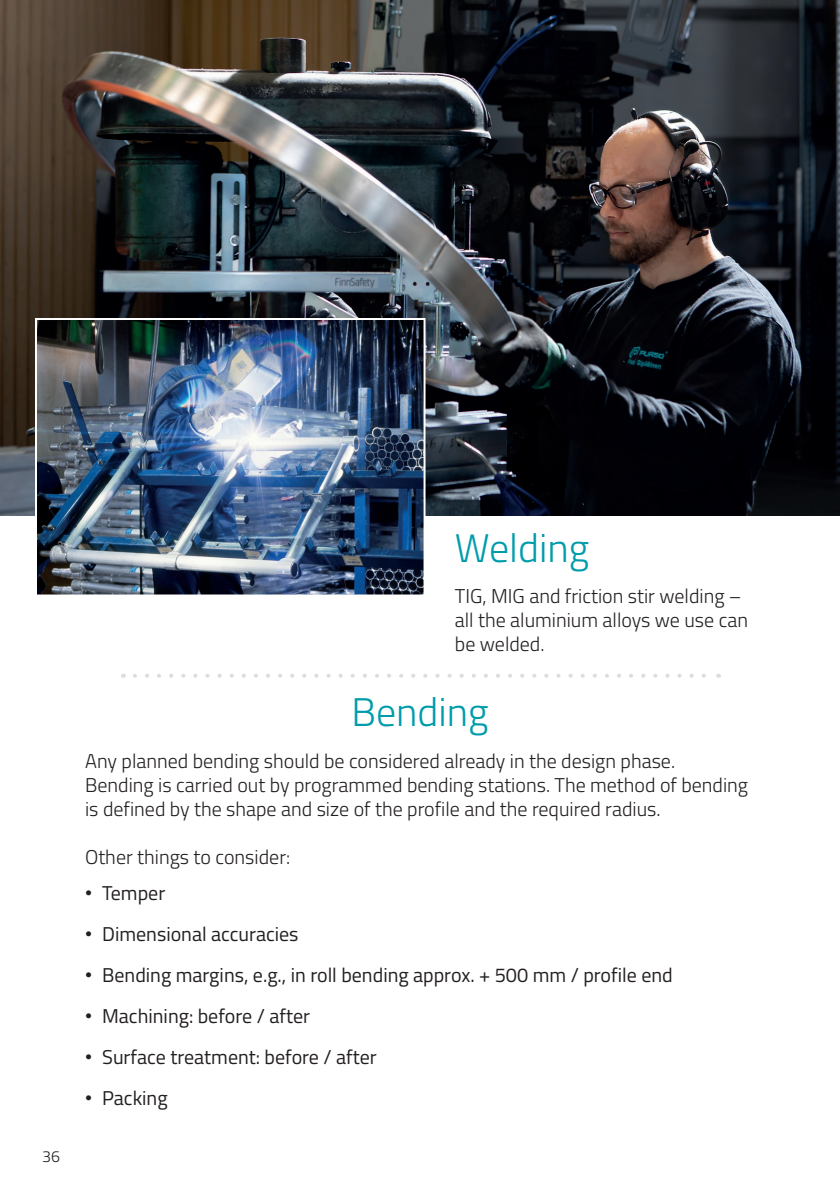
<style>
.page{position:relative;width:840px;height:1191px;background:#fff}
.page>*{position:absolute;margin:0;border:0;box-sizing:border-box;transform-origin:0 0}
.t1{font:300 40px "Titillium";color:#009cac}
.t2{font:300 20px/24px "Titillium";color:#231f20}
.t3{font:20px "Titillium Web";color:#231f20}
.t4{font:300 16px "Titillium";color:#231f20}
.s1{font-family:"Arial"}
</style>
<div class="page">
<img style="left:0;top:0;width:839px;height:515px">
<img style="left:38px;top:321px;width:384px;height:272px">
<div style="left:35px;top:318px;width:390px;height:278px;border:2px solid #fff"></div>
<svg style="left:135px;top:674px;width:571px;height:3px"></svg>
<p class="t4" style="left:42px;top:1145px;width:19px">36</p>
<h1 class="t1" style="left:454px;top:519px;width:136px">Welding</h1>
<p class="t2" style="left:454px;top:583px;width:294px">TIG, MIG and friction stir welding – all the aluminium alloys we use can be welded.</p>
<h1 class="t1" style="left:351px;top:683px;width:139px">Bending</h1>
<p class="t2" style="left:85px;top:748px;width:664px">Any planned bending should be considered already in the design phase.<br>Bending is carried out by programmed bending stations. The method of bending is defined by the shape and size of the profile and the required radius.</p>
<p class="t2" style="left:85px;top:844px;width:206px">Other things to consider:</p>
<p class="t3" style="left:85px;top:878px;width:82px"><span class="s1">•</span> Temper</p>
<p class="t3" style="left:85px;top:919px;width:215px"><span class="s1">•</span> Dimensional accuracies</p>
<p class="t3" style="left:85px;top:960px;width:589px"><span class="s1">•</span> Bending margins, e.g., in roll bending approx. + 500 mm / profile end</p>
<p class="t3" style="left:85px;top:1001px;width:226px"><span class="s1">•</span> Machining: before / after</p>
<p class="t3" style="left:85px;top:1042px;width:293px"><span class="s1">•</span> Surface treatment: before / after</p>
<p class="t3" style="left:85px;top:1083px;width:84px"><span class="s1">•</span> Packing</p>
</div>
